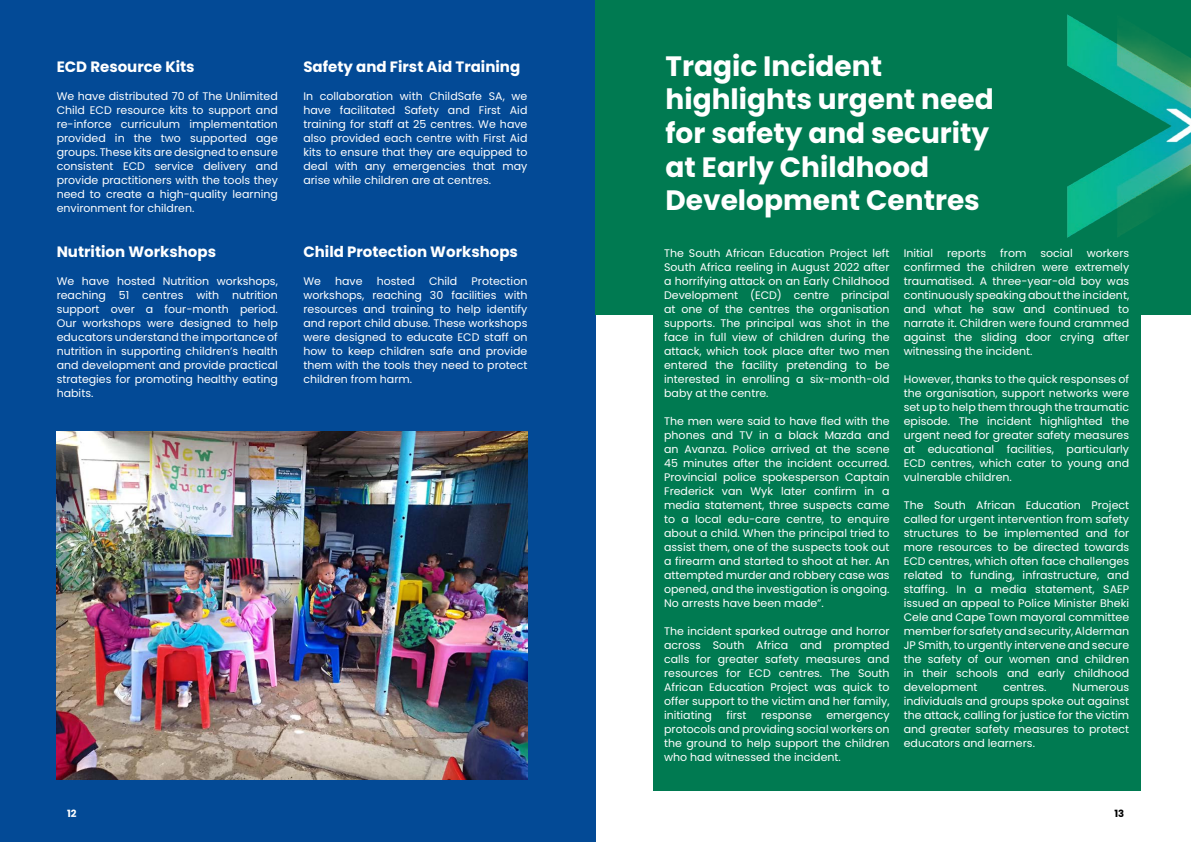
<style>
.page{position:relative;width:1191px;height:842px;background:#fff}
.page>*{position:absolute;margin:0;border:0;box-sizing:border-box;transform-origin:0 0}
.t1{font:700 28px/33.6px "Poppins";color:#fff}
.t2{font:700 15px "Poppins";color:#fff}
.t3{font:11px/14px "Poppins";color:#fff;text-align:justify}
.t4{font:700 10px "Poppins";color:#fff}
.t5{font:700 10px "Poppins";color:#000}
</style>
<div class="page">
<div style="left:0;top:0;width:595px;height:842px;background:#034a96"></div>
<div style="left:595px;top:0;width:596px;height:314px;background:#007a51"></div>
<div style="left:653px;top:234px;width:487px;height:557px;background:#007a51"></div>
<img style="left:1067px;top:14px;width:124px;height:224px">
<img style="left:57px;top:431px;width:470px;height:348px">
<h2 class="t2" style="left:57px;top:58px;width:139px">ECD Resource Kits</h2>
<p class="t3" style="left:57px;top:90px;width:223px">We have distributed 70 of The Unlimited Child ECD resource kits to support and re-inforce curriculum implementation provided in the two supported age groups. These kits are designed to ensure consistent ECD service delivery and provide practitioners with the tools they need to create a high-quality learning environment for children.</p>
<h2 class="t2" style="left:57px;top:243px;width:161px">Nutrition Workshops</h2>
<p class="t3" style="left:57px;top:274px;width:223px">We have hosted Nutrition workshops, reaching 51 centres with nutrition support over a four-month period.<br>Our workshops were designed to help educators understand the importance of nutrition in supporting children’s health and development and provide practical strategies for promoting healthy eating habits.</p>
<h2 class="t2" style="left:303px;top:58px;width:218px">Safety and First Aid Training</h2>
<p class="t3" style="left:303px;top:90px;width:225px">In collaboration with ChildSafe SA, we have facilitated Safety and First Aid training for staff at 25 centres. We have also provided each centre with First Aid kits to ensure that they are equipped to deal with any emergencies that may arise while children are at centres.</p>
<h2 class="t2" style="left:303px;top:243px;width:216px">Child Protection Workshops</h2>
<p class="t3" style="left:303px;top:274px;width:19px">We</p>
<p class="t3" style="left:335px;top:274px;width:29px">have</p>
<p class="t3" style="left:377px;top:274px;width:40px">hosted</p>
<p class="t3" style="left:429px;top:274px;width:30px">Child</p>
<p class="t3" style="left:303px;top:274px;width:225px;text-indent:168px">Protection workshops, reaching 30 facilities with resources and training to help identify and report child abuse. These workshops were designed to educate ECD staff on how to keep children safe and provide them with the tools they need to protect children from harm.</p>
<h1 class="t1" style="left:665px;top:49px;width:330px">Tragic Incident highlights urgent need for safety and security at Early Childhood<br>Development Centres</h1>
<p class="t3" style="left:664px;top:246px;width:227px">The South African Education Project left South Africa reeling in August 2022 after a horrifying attack on an Early Childhood Development (ECD) centre principal at one of the centres the organisation supports. The principal was shot in the face in full view of children during the attack, which took place after two men entered the facility pretending to be interested in enrolling a six-month-old baby at the centre.</p>
<p class="t3" style="left:664px;top:414px;width:227px">The men were said to have fled with the phones and TV in a black Mazda and an Avanza. Police arrived at the scene 45 minutes after the incident occurred.<br>Provincial police spokesperson Captain Frederick van Wyk later confirm in a media statement, three suspects came to a local edu-care centre, to enquire about a child. When the principal tried to assist them, one of the suspects took out a firearm and started to shoot at her. An attempted murder and robbery case was opened, and the investigation is ongoing.<br>No arrests have been made”.</p>
<p class="t3" style="left:664px;top:624px;width:227px">The incident sparked outrage and horror across South Africa and prompted calls for greater safety measures and resources for ECD centres. The South African Education Project was quick to offer support to the victim and her family, initiating</p>
<p class="t3" style="left:903px;top:246px;width:31px">Initial</p>
<p class="t3" style="left:947px;top:246px;width:41px">reports</p>
<p class="t3" style="left:1000px;top:246px;width:28px">from</p>
<p class="t3" style="left:1040px;top:246px;width:34px">social</p>
<p class="t3" style="left:903px;top:246px;width:227px;text-indent:183px">workers confirmed the children were extremely traumatised. A three-year-old boy was continuously speaking about the incident, and what he saw and continued to narrate it. Children were found crammed against the sliding door crying after witnessing the incident.</p>
<p class="t3" style="left:903px;top:372px;width:227px">However, thanks to the quick responses of the organisation, support networks were set up to help them through the traumatic episode. The incident highlighted the urgent need for greater safety measures at educational facilities, particularly ECD centres, which cater to young and vulnerable children.</p>
<p class="t3" style="left:903px;top:498px;width:227px">The South African Education Project called for urgent intervention from safety structures to be implemented and for more resources to be directed towards ECD centres, which often face challenges related to funding, infrastructure, and staffing. In a media statement, SAEP issued an appeal to Police Minister Bheki Cele and Cape Town mayoral committee member for safety and security, Alderman JP Smith, to urgently intervene and secure the safety of our women and children in their schools and early childhood development</p>
<p class="t3" style="left:903px;top:680px;width:227px;text-indent:169px">Numerous individuals and groups spoke out against the attack, calling for justice for the victim and greater safety measures to protect educators and learners.</p>
<p class="t3" style="left:1003px;top:680px;width:45px">centres.</p>
<p class="t3" style="left:726px;top:708px;width:22px">first</p>
<p class="t3" style="left:761px;top:708px;width:52px">response</p>
<p class="t3" style="left:664px;top:708px;width:227px;text-indent:162px">emergency protocols and providing social workers on the ground to help support the children who had witnessed the incident.</p>
<p class="t4" style="left:67px;top:807px;width:11px">12</p>
<p class="t5" style="left:1114px;top:807px;width:11px">13</p>
</div>
